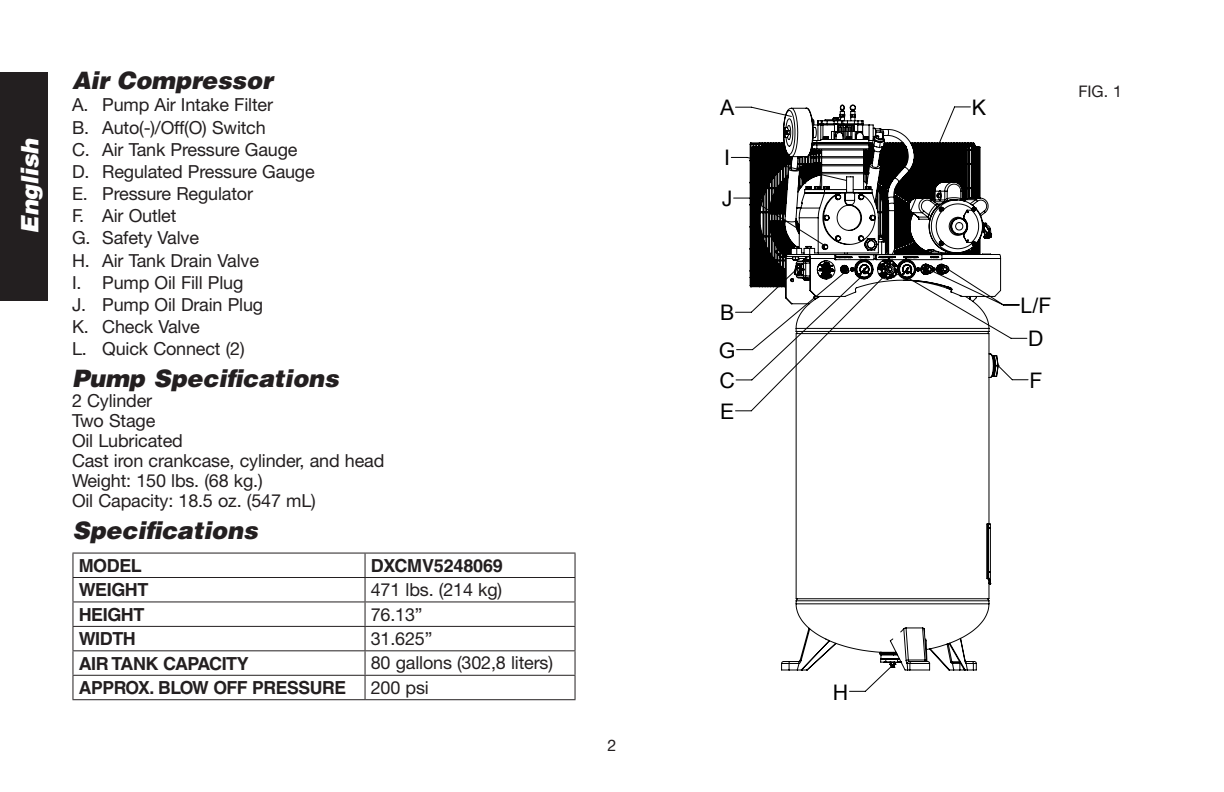
<style>
.page{position:relative;width:1224px;height:792px;background:#fff}
.page>*{position:absolute;margin:0;border:0;box-sizing:border-box;transform-origin:0 0}
._04-BodyList{font:italic 900 24px "Helvetica LT Std";letter-spacing:-.005em;color:#231f20}
._03-BodyText{font:italic 900 24px "Helvetica LT Std";letter-spacing:-.005em;color:#231f20}
._01-Headline{font:italic 900 24px "Helvetica LT Std";letter-spacing:-.005em;color:#231f20}
.t1{font:italic 900 24px "Helvetica LT Std";color:#fff}
.t2{font:21.4px/40.6px "Arial";color:#000}
._04-BodyList-2{font:18px "Helvetica Neue LT Std";letter-spacing:-.01em;color:#231f20}
._03-BodyText-2{font:18px "Helvetica Neue LT Std";letter-spacing:-.01em;color:#231f20}
._02-Subhead{font:700 18px "Helvetica LT Std";letter-spacing:-.025em;color:#231f20}
._03-Body_Text_Left{font:18px "Helvetica Neue LT Std";letter-spacing:-.01em;color:#231f20}
._05-Callout{font:16px "Helvetica Neue LT Std";color:#231f20}
</style>
<div class="page">
<div style="left:0;top:72px;width:48px;height:228px;background:#231f20"></div>
<hr style="left:72px;top:553px;width:293px;height:1px;background:#231f20">
<hr style="left:365px;top:553px;width:211px;height:1px;background:#231f20">
<hr style="left:72px;top:577px;width:293px;height:1px;background:#231f20">
<hr style="left:365px;top:577px;width:211px;height:1px;background:#231f20">
<hr style="left:72px;top:601px;width:293px;height:1px;background:#231f20">
<hr style="left:365px;top:601px;width:211px;height:1px;background:#231f20">
<hr style="left:72px;top:626px;width:293px;height:1px;background:#231f20">
<hr style="left:365px;top:626px;width:211px;height:1px;background:#231f20">
<hr style="left:72px;top:650px;width:293px;height:1px;background:#231f20">
<hr style="left:365px;top:650px;width:211px;height:1px;background:#231f20">
<hr style="left:72px;top:675px;width:293px;height:1px;background:#231f20">
<svg style="left:72px;top:554px;width:1px;height:145px"></svg>
<hr style="left:365px;top:675px;width:211px;height:1px;background:#231f20">
<svg style="left:365px;top:554px;width:1px;height:145px"></svg>
<svg style="left:575px;top:554px;width:1px;height:145px"></svg>
<hr style="left:72px;top:699px;width:293px;height:1px;background:#231f20">
<hr style="left:365px;top:699px;width:211px;height:1px;background:#231f20">
<svg style="left:731px;top:107px;width:297px;height:585px"></svg>
<svg style="left:750px;top:105px;width:251px;height:565px"></svg>
<svg style="left:884px;top:263px;width:12px;height:13px"></svg>
<p class="t1" style="left:14px;top:234px;width:97px;rotate:-90deg">English</p>
<p class="_01-Headline" style="left:72px;top:65px;width:202px">Air Compressor</p>
<p class="_04-BodyList-2" style="left:72px;top:94px;width:203px">A. Pump Air Intake Filter</p>
<p class="_04-BodyList-2" style="left:72px;top:116px;width:195px">B. Auto(-)/Off(O) Switch</p>
<p class="_04-BodyList-2" style="left:72px;top:139px;width:227px">C. Air Tank Pressure Gauge</p>
<p class="_04-BodyList-2" style="left:72px;top:161px;width:244px">D. Regulated Pressure Gauge</p>
<p class="_04-BodyList-2" style="left:72px;top:183px;width:183px">E. Pressure Regulator</p>
<p class="_04-BodyList-2" style="left:72px;top:205px;width:106px">F. Air Outlet</p>
<p class="_04-BodyList-2" style="left:72px;top:227px;width:129px">G. Safety Valve</p>
<p class="_04-BodyList-2" style="left:72px;top:249px;width:189px">H. Air Tank Drain Valve</p>
<p class="_04-BodyList-2" style="left:72px;top:272px;width:173px">I. Pump Oil Fill Plug</p>
<p class="_04-BodyList-2" style="left:72px;top:294px;width:193px">J. Pump Oil Drain Plug</p>
<p class="_04-BodyList-2" style="left:72px;top:316px;width:129px">K. Check Valve</p>
<p class="_04-BodyList-2" style="left:72px;top:338px;width:174px">L. Quick Connect (2)</p>
<p class="_04-BodyList" style="left:72px;top:363px;width:268px">Pump Specifications</p>
<p class="_03-BodyText-2" style="left:72px;top:390px;width:82px">2 Cylinder</p>
<p class="_03-BodyText-2" style="left:72px;top:410px;width:85px">Two Stage</p>
<p class="_03-BodyText-2" style="left:72px;top:430px;width:112px">Oil Lubricated</p>
<p class="_03-BodyText-2" style="left:72px;top:450px;width:314px">Cast iron crankcase, cylinder, and head</p>
<p class="_03-BodyText-2" style="left:72px;top:470px;width:192px">Weight: 150 lbs. (68 kg.)</p>
<p class="_03-BodyText-2" style="left:72px;top:490px;width:245px">Oil Capacity: 18.5 oz. (547 mL)</p>
<p class="_03-BodyText" style="left:72px;top:514px;width:187px">Specifications</p>
<p class="_02-Subhead" style="left:79px;top:554px;width:65px">MODEL</p>
<p class="_02-Subhead" style="left:371px;top:554px;width:134px">DXCMV5248069</p>
<p class="_02-Subhead" style="left:79px;top:579px;width:71px">WEIGHT</p>
<p class="_03-Body_Text_Left" style="left:371px;top:579px;width:133px">471 lbs. (214 kg)</p>
<p class="_02-Subhead" style="left:79px;top:603px;width:67px">HEIGHT</p>
<p class="_03-Body_Text_Left" style="left:371px;top:603px;width:53px">76.13”</p>
<p class="_02-Subhead" style="left:79px;top:628px;width:59px">WIDTH</p>
<p class="_03-Body_Text_Left" style="left:371px;top:628px;width:63px">31.625”</p>
<p class="_02-Subhead" style="left:79px;top:652px;width:172px">AIR TANK CAPACITY</p>
<p class="_03-Body_Text_Left" style="left:371px;top:652px;width:184px">80 gallons (302,8 liters)</p>
<p class="_02-Subhead" style="left:79px;top:677px;width:269px">APPROX. BLOW OFF PRESSURE</p>
<p class="_03-Body_Text_Left" style="left:371px;top:677px;width:60px">200 psi</p>
<p class="_05-Callout" style="left:608px;top:736px;width:10px">2</p>
<p class="t2" style="left:720px;top:88px;width:16px">A</p>
<p class="t2" style="left:972px;top:88px;width:16px">K</p>
<p class="t2" style="left:722px;top:138px;width:12px">I<br>J</p>
<p class="_05-Callout" style="left:1078px;top:81px;width:45px">FIG. 1</p>
<p class="t2" style="left:720px;top:293px;width:16px">B</p>
<p class="t2" style="left:719px;top:330px;width:18px">G</p>
<p class="t2" style="left:719px;top:360px;width:17px">C</p>
<p class="t2" style="left:720px;top:391px;width:16px">E</p>
<p class="t2" style="left:1021px;top:285px;width:32px">L/F</p>
<p class="t2" style="left:1028px;top:319px;width:17px">D</p>
<p class="t2" style="left:1029px;top:360px;width:15px">F</p>
<p class="t2" style="left:833px;top:672px;width:17px">H</p>
</div>
